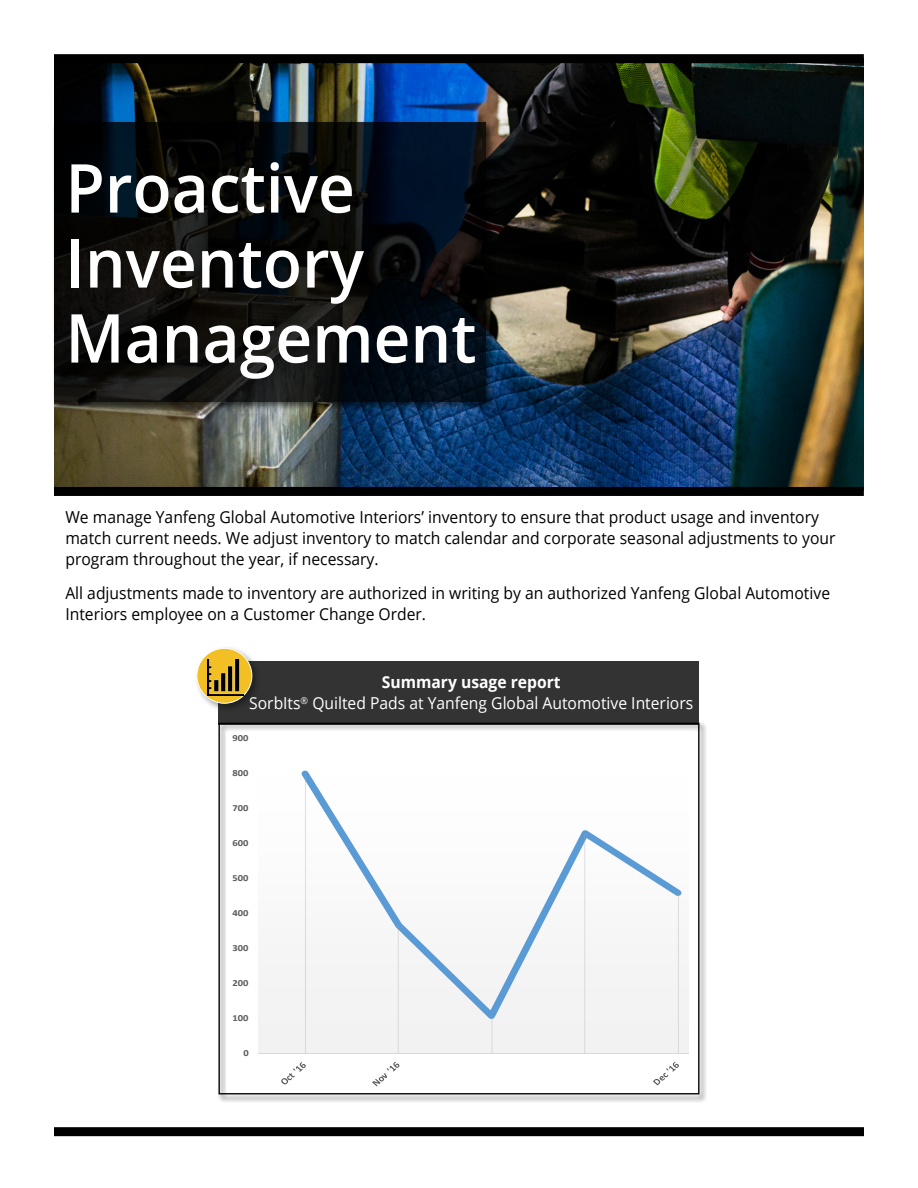
<style>
.page{position:relative;width:918px;height:1188px;background:#fff}
.page>*{position:absolute;margin:0;border:0;box-sizing:border-box;transform-origin:0 0}
.t1{font:600 67.5px/75px "Open Sans";color:#fff;scale:.95 1}
.t2{font:16.5px/21px "Open Sans";color:#000;scale:.95 1}
.t3{font:16.5px/21px "Open Sans";color:#fff;text-align:center;scale:.95 1}
.t4{font:700 9.3px "Calibri";letter-spacing:-.005em;color:#595959;scale:1.13 1}
.s1{font-weight:700}
</style>
<div class="page">
<img style="left:54px;top:63px;width:810px;height:424px">
<div style="left:54px;top:54px;width:810px;height:9px;background:#000"></div>
<div style="left:54px;top:487px;width:810px;height:9px;background:#000"></div>
<div style="left:52px;top:120px;width:444px;height:291px;background:#000;opacity:.75"></div>
<svg style="left:54px;top:122px;width:432px;height:279px;background:#090c0f"></svg>
<div style="left:54px;top:1127px;width:810px;height:9px;background:#000"></div>
<div style="left:219px;top:661px;width:480px;height:63px;background:#333"></div>
<div style="left:217px;top:721px;width:491px;height:382px;background:#000;opacity:.75"></div>
<div style="left:194px;top:645px;width:67px;height:68px;background:#000;opacity:.4"></div>
<div style="left:197px;top:648px;width:55px;height:55px;background:#f2c025;border-radius:50%"></div>
<div style="left:197px;top:648px;width:55px;height:56px;border:1px solid #fff;border-radius:50%"></div>
<img style="left:207px;top:659px;width:36px;height:36px">
<svg style="left:225px;top:733px;width:463px;height:357px"></svg>
<h1 class="t1" style="left:65px;top:149px;width:434px">Proactive<br>Inventory<br>Management</h1>
<p class="t2" style="left:65px;top:506px;width:812px">We manage Yanfeng Global Automotive Interiors’ inventory to ensure that product usage and inventory match current needs. We adjust inventory to match calendar and corporate seasonal adjustments to your program throughout the year, if necessary.</p>
<p class="t2" style="left:65px;top:582px;width:806px">All adjustments made to inventory are authorized in writing by an authorized Yanfeng Global Automotive<br>Interiors employee on a Customer Change Order.</p>
<p class="t3" style="left:249px;top:672px;width:469px"><span class="s1">Summary usage report<br></span>SorbIts<sup>®</sup> Quilted Pads at Yanfeng Global Automotive Interiors</p>
<p class="t4" style="left:233px;top:731px;width:16px">900</p>
<p class="t4" style="left:233px;top:766px;width:16px">800</p>
<p class="t4" style="left:233px;top:801px;width:16px">700</p>
<p class="t4" style="left:233px;top:836px;width:16px">600</p>
<p class="t4" style="left:233px;top:871px;width:16px">500</p>
<p class="t4" style="left:233px;top:906px;width:16px">400</p>
<p class="t4" style="left:233px;top:941px;width:16px">300</p>
<p class="t4" style="left:233px;top:976px;width:16px">200</p>
<p class="t4" style="left:233px;top:1011px;width:16px">100</p>
<p class="t4" style="left:243px;top:1046px;width:6px">0</p>
</div>
